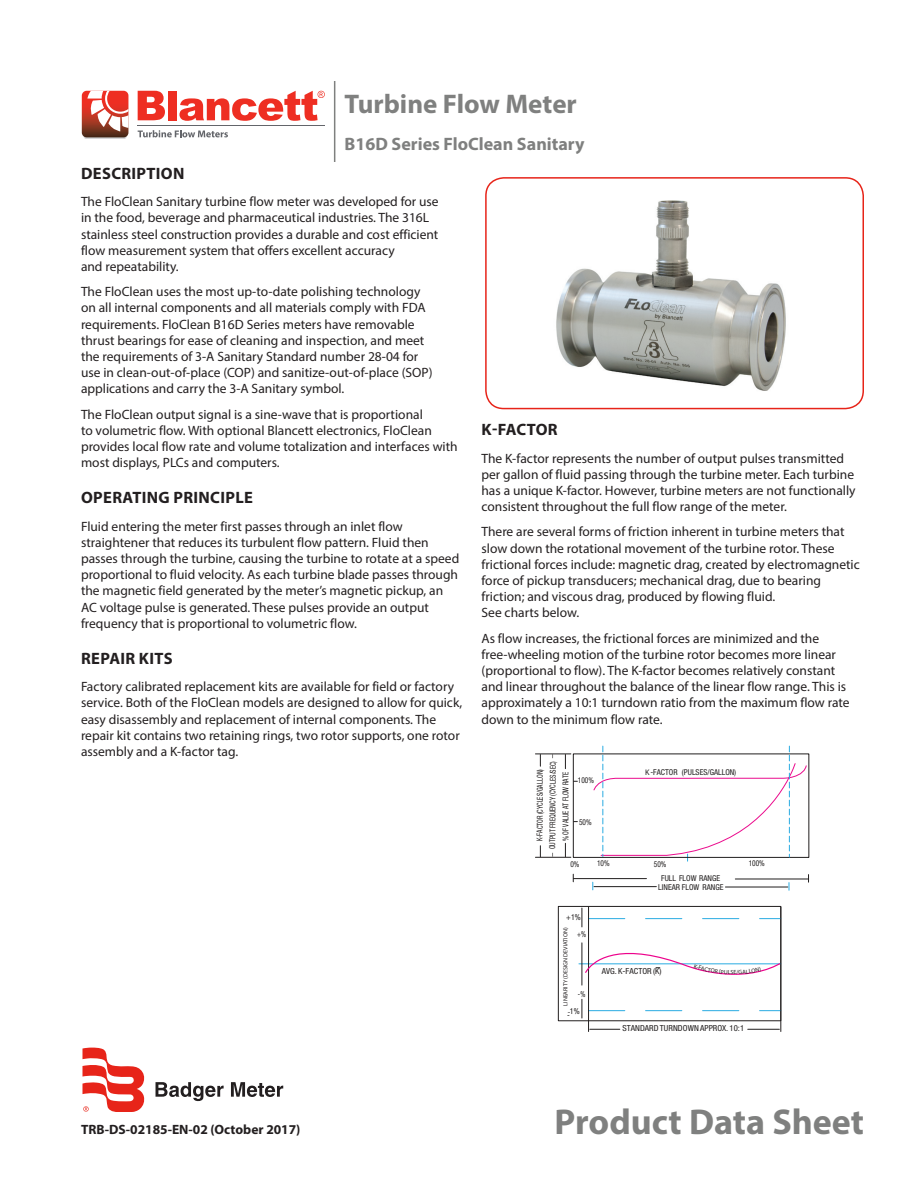
<style>
.page{position:relative;width:918px;height:1188px;background:#fff}
.page>*{position:absolute;margin:0;border:0;box-sizing:border-box;transform-origin:0 0}
.Cover_DocType{font:700 36px "Myriad Pro";color:#7f807f}
.Cover_ProdName_1st_L{font:700 27px "Myriad Pro";color:#7f807f}
.Cover_ProdName_2nd_L{font:700 18px "Myriad Pro";color:#7f807f}
.Heading_1{font:700 16.5px "Myriad Pro";letter-spacing:.02em;color:#231f20}
.Body{font:13.5px/16.2px "Myriad Pro";color:#231f20}
.Cover_Footer_Left_1s{font:700 13.5px "Myriad Pro";color:#231f20}
.t1{font:8.4px "Myriad Pro";color:#231f20}
.t2{font:condensed 8.25px "Helvetica Neue LT Std";color:#211e1e;scale:1.04 1}
.t3{font:condensed 8.25px/16.5px "Helvetica Neue LT Std";color:#211e1e;scale:.94 1}
.t4{font:condensed 8.25px/17.7px "Helvetica Neue LT Std";color:#211e1e;scale:.79 1}
.t5{font:condensed 8.1px/12.9px "Helvetica Neue LT Std";color:#211e1e;text-align:center;scale:.83 1}
.t6{font:condensed 8.1px "Helvetica Neue LT Std";color:#211e1e}
.t7{font:condensed 8.1px "Helvetica Neue LT Std";color:#211e1e;scale:.9 1}
.t8{font:6px "Myriad Pro";color:#231f20}
.s1{font-family:"Myriad Pro";font-stretch:normal;color:#231f20}
</style>
<div class="page">
<img style="left:556px;top:200px;width:230px;height:191px">
<div style="left:485px;top:177px;width:379px;height:232px;border:2px solid #e72419;border-radius:18px"></div>
<svg style="left:84px;top:134px;width:43px;height:5px"></svg>
<hr style="left:138px;top:125px;width:187px;height:1px;background:#63656a">
<svg style="left:138px;top:130px;width:90px;height:7px"></svg>
<svg style="left:82px;top:91px;width:46px;height:46px"></svg>
<svg style="left:138px;top:91px;width:27px;height:29px"></svg>
<div style="left:168px;top:91px;width:8px;height:29px;background:#ee2e22"></div>
<svg style="left:179px;top:91px;width:146px;height:30px"></svg>
<hr style="left:334px;top:81px;width:1px;height:81px;background:#7f807f">
<svg style="left:156px;top:1082px;width:68px;height:19px"></svg>
<svg style="left:231px;top:1082px;width:52px;height:15px"></svg>
<svg style="left:82px;top:1048px;width:63px;height:63px"></svg>
<svg style="left:565px;top:843px;width:1px;height:14px"></svg>
<hr style="left:535px;top:857px;width:36px;height:1px;background:#211e1e">
<svg style="left:565px;top:755px;width:1px;height:14px"></svg>
<hr style="left:535px;top:754px;width:36px;height:1px;background:#211e1e">
<hr style="left:725px;top:887px;width:63px;height:1px;background:#211e1e">
<hr style="left:735px;top:879px;width:73px;height:1px;background:#211e1e">
<svg style="left:573px;top:746px;width:236px;height:115px"></svg>
<hr style="left:594px;top:886px;width:62px;height:1px;background:#211e1e">
<hr style="left:573px;top:878px;width:73px;height:1px;background:#211e1e">
<hr style="left:588px;top:907px;width:1px;height:125px;background:#211e1e">
<hr style="left:781px;top:907px;width:1px;height:125px;background:#211e1e">
<hr style="left:590px;top:1029px;width:30px;height:1px;background:#211e1e">
<hr style="left:748px;top:1029px;width:31px;height:1px;background:#211e1e">
<svg style="left:558px;top:906px;width:224px;height:115px"></svg>
<p class="Cover_ProdName_1st_L" style="left:345px;top:86px;width:234px">Turbine Flow Meter</p>
<p class="Cover_ProdName_2nd_L" style="left:345px;top:132px;width:241px">B16D Series FloClean Sanitary</p>
<p class="Heading_1" style="left:81px;top:162px;width:105px">DESCRIPTION</p>
<p class="Body" style="left:81px;top:193px;width:359px">The FloClean Sanitary turbine flow meter was developed for use in the food, beverage and pharmaceutical industries. The 316L stainless steel construction provides a durable and cost efficient flow measurement system that offers excellent accuracy<br>and repeatability.</p>
<p class="Body" style="left:81px;top:283px;width:353px">The FloClean uses the most up-to-date polishing technology on all internal components and all materials comply with FDA requirements. FloClean B16D Series meters have removable thrust bearings for ease of cleaning and inspection, and meet the requirements of 3-A Sanitary Standard number 28-04 for use in clean-out-of-place (COP) and sanitize-out-of-place (SOP) applications and carry the 3-A Sanitary symbol.</p>
<p class="Body" style="left:81px;top:406px;width:378px">The FloClean output signal is a sine-wave that is proportional<br>to volumetric flow. With optional Blancett electronics, FloClean provides local flow rate and volume totalization and interfaces with most displays, PLCs and computers.</p>
<p class="Heading_1" style="left:81px;top:487px;width:173px">OPERATING PRINCIPLE</p>
<p class="Body" style="left:81px;top:518px;width:380px">Fluid entering the meter first passes through an inlet flow straightener that reduces its turbulent flow pattern. Fluid then passes through the turbine, causing the turbine to rotate at a speed proportional to fluid velocity. As each turbine blade passes through the magnetic field generated by the meter’s magnetic pickup, an AC voltage pulse is generated. These pulses provide an output frequency that is proportional to volumetric flow.</p>
<p class="Heading_1" style="left:81px;top:647px;width:93px">REPAIR KITS</p>
<p class="Body" style="left:81px;top:678px;width:383px">Factory calibrated replacement kits are available for field or factory service. Both of the FloClean models are designed to allow for quick, easy disassembly and replacement of internal components. The repair kit contains two retaining rings, two rotor supports, one rotor assembly and a K-factor tag.</p>
<p class="Heading_1" style="left:482px;top:419px;width:77px">K-FACTOR</p>
<p class="Body" style="left:482px;top:450px;width:376px">The K-factor represents the number of output pulses transmitted per gallon of fluid passing through the turbine meter. Each turbine has a unique K-factor. However, turbine meters are not functionally consistent throughout the full flow range of the meter.</p>
<p class="Body" style="left:482px;top:524px;width:380px">There are several forms of friction inherent in turbine meters that slow down the rotational movement of the turbine rotor. These frictional forces include: magnetic drag, created by electromagnetic force of pickup transducers; mechanical drag, due to bearing friction; and viscous drag, produced by flowing fluid.<br>See charts below.</p>
<p class="Body" style="left:482px;top:630px;width:370px">As flow increases, the frictional forces are minimized and the free-wheeling motion of the turbine rotor becomes more linear (proportional to flow). The K-factor becomes relatively constant and linear throughout the balance of the linear flow range. This is approximately a 10:1 turndown ratio from the maximum flow rate down to the minimum flow rate.</p>
<p class="t5" style="left:533px;top:849px;width:108px;rotate:-90deg">K-FACTOR (CYCLES/GALLON)<br>OUTPUT FREQUENCY (CYCLES/SEC) % OF VALUE AT FLOW RATE</p>
<p class="t7" style="left:578px;top:776px;width:19px">100%</p>
<p class="t7" style="left:579px;top:817px;width:15px">50%</p>
<p class="t6" style="left:645px;top:768px;width:92px"><span class="s1">K</span>-FACTOR (PULSES/GALLON)</p>
<p class="t7" style="left:570px;top:859px;width:12px">0%</p>
<p class="t7" style="left:654px;top:859px;width:15px">50%</p>
<p class="t7" style="left:749px;top:859px;width:19px">100%</p>
<p class="t7" style="left:597px;top:859px;width:15px">10%</p>
<p class="t6" style="left:661px;top:874px;width:60px">FULL FLOW RANGE</p>
<p class="t3" style="left:577px;top:909px;width:11px;text-indent:-11px">+1% +%</p>
<p class="t8" style="left:562px;top:1006px;width:80px;rotate:-90deg">LINEARITY (DESIGN DEVIATION)</p>
<p class="t1" style="left:568px;top:1007px;width:4px">-</p>
<p class="t4" style="left:567px;top:985px;width:25px;text-indent:11px">-% -1%</p>
<p class="t6" style="left:658px;top:882px;width:67px">LINEAR FLOW RANGE</p>
<p class="t2" style="left:602px;top:967px;width:59px">AVG. K-FACTOR (K)</p>
<p class="t8" style="left:734px;top:969px;width:4px">E</p>
<p class="t2" style="left:623px;top:1024px;width:119px">STANDARD TURNDOWN APPROX. 10:1</p>
<p class="Cover_Footer_Left_1s" style="left:81px;top:1121px;width:221px">TRB-DS-02185-EN-02 (October 2017)</p>
<p class="Cover_DocType" style="left:555px;top:1098px;width:311px">Product Data Sheet</p>
</div>
